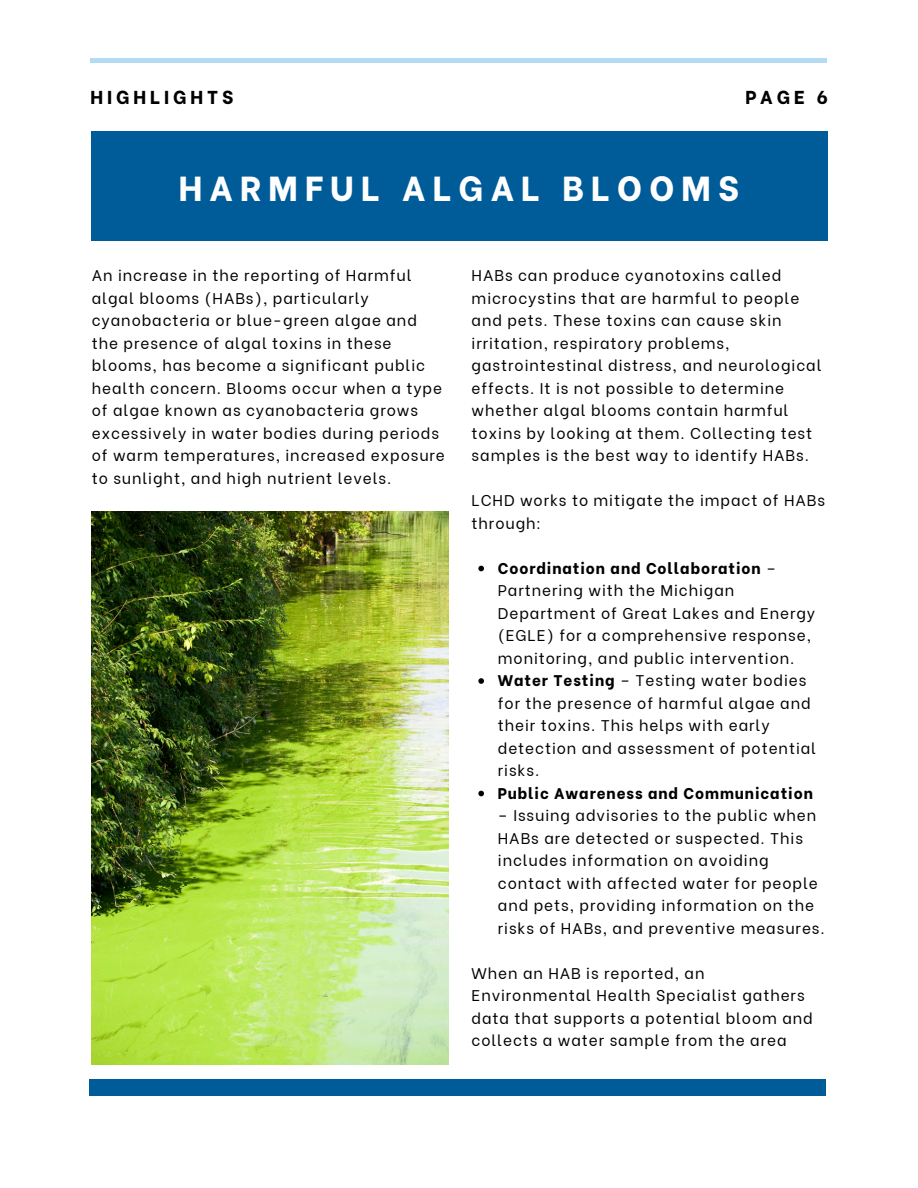
<style>
.page{position:relative;width:918px;height:1188px;background:#fff}
.page>*{position:absolute;margin:0;border:0;box-sizing:border-box;transform-origin:0 0}
.t1{font:800 34.65px "Be Vietnam";letter-spacing:.21em;color:#fff}
.t2{font:800 18.75px "Be Vietnam";letter-spacing:.21em;color:#000}
.t3{font:15.45px/22.5px "Be Vietnam";letter-spacing:.06em;color:#000}
.t4{font:800 15.45px "Be Vietnam";letter-spacing:.06em;color:#000}
.s1{font-weight:800}
</style>
<div class="page">
<hr style="left:91px;top:59px;width:736px;height:3px;background:#b4daf4">
<div style="left:91px;top:131px;width:736px;height:110px;background:#005b99"></div>
<div style="left:90px;top:1079px;width:736px;height:17px;background:#005b99"></div>
<img style="left:92px;top:511px;width:356px;height:554px">
<svg style="left:478px;top:566px;width:6px;height:5px"></svg>
<svg style="left:478px;top:678px;width:6px;height:6px"></svg>
<svg style="left:478px;top:791px;width:6px;height:5px"></svg>
<h2 class="t2" style="left:91px;top:81px;width:144px">HIGHLIGHTS</h2>
<h1 class="t2" style="left:745px;top:81px;width:84px">PAGE 6</h1>
<p class="t1" style="left:179px;top:159px;width:562px">HARMFUL ALGAL BLOOMS</p>
<h2 class="t3" style="left:92px;top:263px;width:355px">An increase in the reporting of Harmful algal blooms (HABs), particularly cyanobacteria or blue-green algae and the presence of algal toxins in these blooms, has become a significant public health concern. Blooms occur when a type of algae known as cyanobacteria grows excessively in water bodies during periods of warm temperatures, increased exposure to sunlight, and high nutrient levels.</h2>
<p class="t3" style="left:472px;top:263px;width:351px">HABs can produce cyanotoxins called microcystins that are harmful to people and pets. These toxins can cause skin irritation, respiratory problems, gastrointestinal distress, and neurological effects. It is not possible to determine whether algal blooms contain harmful toxins by looking at them. Collecting test samples is the best way to identify HABs.</p>
<p class="t3" style="left:472px;top:488px;width:355px">LCHD works to mitigate the impact of HABs through:</p>
<p class="t3" style="left:498px;top:555px;width:319px"><span class="s1">Coordination and Collaboration</span> – Partnering with the Michigan Department of Great Lakes and Energy (EGLE) for a comprehensive response, monitoring, and public intervention.</p>
<p class="t3" style="left:498px;top:668px;width:320px"><span class="s1">Water Testing</span> – Testing water bodies for the presence of harmful algae and their toxins. This helps with early detection and assessment of potential risks.</p>
<p class="t4" style="left:498px;top:780px;width:317px">Public Awareness and Communication</p>
<p class="t3" style="left:498px;top:803px;width:328px">– Issuing advisories to the public when HABs are detected or suspected. This includes information on avoiding contact with affected water for people and pets, providing information on the risks of HABs, and preventive measures.</p>
<p class="t3" style="left:472px;top:960px;width:343px">When an HAB is reported, an Environmental Health Specialist gathers data that supports a potential bloom and collects a water sample from the area</p>
</div>
